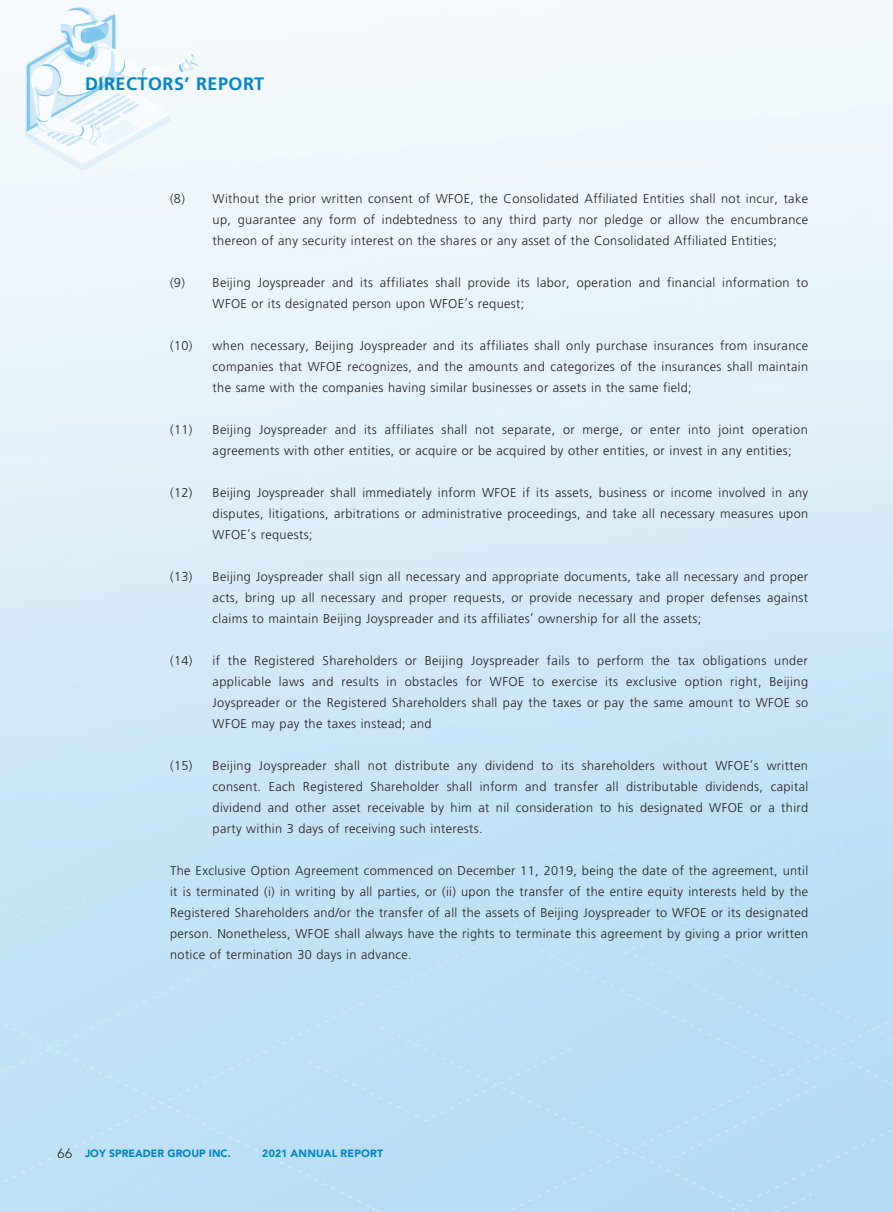
<style>
.page{position:relative;width:893px;height:1212px;background:#fff}
.page>*{position:absolute;margin:0;border:0;box-sizing:border-box;transform-origin:0 0}
.t1{font:700 18px "Frutiger LT Std";letter-spacing:.03em;color:#0087c3}
.t2{font:300 12.75px/21px "Frutiger LT Std";letter-spacing:.03em;color:#231f20;text-align:justify}
.t3{font:900 10.5px "Avenir LT Std";color:#0087c3}
.t4{font:900 10.5px "Avenir LT Std";letter-spacing:.02em;color:#0087c3}
.s1{font-weight:300;font-size:13.5px;color:#231f20}
</style>
<div class="page">
<h1 class="t1" style="left:85px;top:74px;width:181px">DIRECTORS’ REPORT</h1>
<p class="t2" style="left:213px;top:188px;width:597px;text-indent:-43px">(8) Without the prior written consent of WFOE, the Consolidated Affiliated Entities shall not incur, take up, guarantee any form of indebtedness to any third party nor pledge or allow the encumbrance thereon of any security interest on the shares or any asset of the Consolidated Affiliated Entities;</p>
<p class="t2" style="left:213px;top:272px;width:597px;text-indent:-43px">(9) Beijing Joyspreader and its affiliates shall provide its labor, operation and financial information to<br>WFOE or its designated person upon WFOE’s request;</p>
<p class="t2" style="left:170px;top:335px;width:24px">(10)</p>
<p class="t2" style="left:213px;top:335px;width:597px">when necessary, Beijing Joyspreader and its affiliates shall only purchase insurances from insurance companies that WFOE recognizes, and the amounts and categorizes of the insurances shall maintain the same with the companies having similar businesses or assets in the same field;</p>
<p class="t2" style="left:170px;top:419px;width:24px">(11)</p>
<p class="t2" style="left:213px;top:419px;width:597px">Beijing Joyspreader and its affiliates shall not separate, or merge, or enter into joint operation agreements with other entities, or acquire or be acquired by other entities, or invest in any entities;</p>
<p class="t2" style="left:170px;top:482px;width:24px">(12)</p>
<p class="t2" style="left:213px;top:482px;width:597px">Beijing Joyspreader shall immediately inform WFOE if its assets, business or income involved in any disputes, litigations, arbitrations or administrative proceedings, and take all necessary measures upon WFOE’s requests;</p>
<p class="t2" style="left:170px;top:566px;width:24px">(13)</p>
<p class="t2" style="left:213px;top:566px;width:597px">Beijing Joyspreader shall sign all necessary and appropriate documents, take all necessary and proper acts, bring up all necessary and proper requests, or provide necessary and proper defenses against claims to maintain Beijing Joyspreader and its affiliates’ ownership for all the assets;</p>
<p class="t2" style="left:170px;top:650px;width:24px">(14)</p>
<p class="t2" style="left:213px;top:650px;width:597px">if the Registered Shareholders or Beijing Joyspreader fails to perform the tax obligations under applicable laws and results in obstacles for WFOE to exercise its exclusive option right, Beijing Joyspreader or the Registered Shareholders shall pay the taxes or pay the same amount to WFOE so WFOE may pay the taxes instead; and</p>
<p class="t2" style="left:170px;top:755px;width:24px">(15)</p>
<p class="t2" style="left:213px;top:755px;width:597px">Beijing Joyspreader shall not distribute any dividend to its shareholders without WFOE’s written consent. Each Registered Shareholder shall inform and transfer all distributable dividends, capital dividend and other asset receivable by him at nil consideration to his designated WFOE or a third party within 3 days of receiving such interests.</p>
<p class="t2" style="left:170px;top:860px;width:640px">The Exclusive Option Agreement commenced on December 11, 2019, being the date of the agreement, until it is terminated (i) in writing by all parties, or (ii) upon the transfer of the entire equity interests held by the Registered Shareholders and/or the transfer of all the assets of Beijing Joyspreader to WFOE or its designated person. Nonetheless, WFOE shall always have the rights to terminate this agreement by giving a prior written notice of termination 30 days in advance.</p>
<p class="t3" style="left:57px;top:1147px;width:175px"><span class="s1">66</span> JOY SPREADER GROUP INC.</p>
<p class="t4" style="left:262px;top:1147px;width:123px">2021 ANNUAL REPORT</p>
</div>
